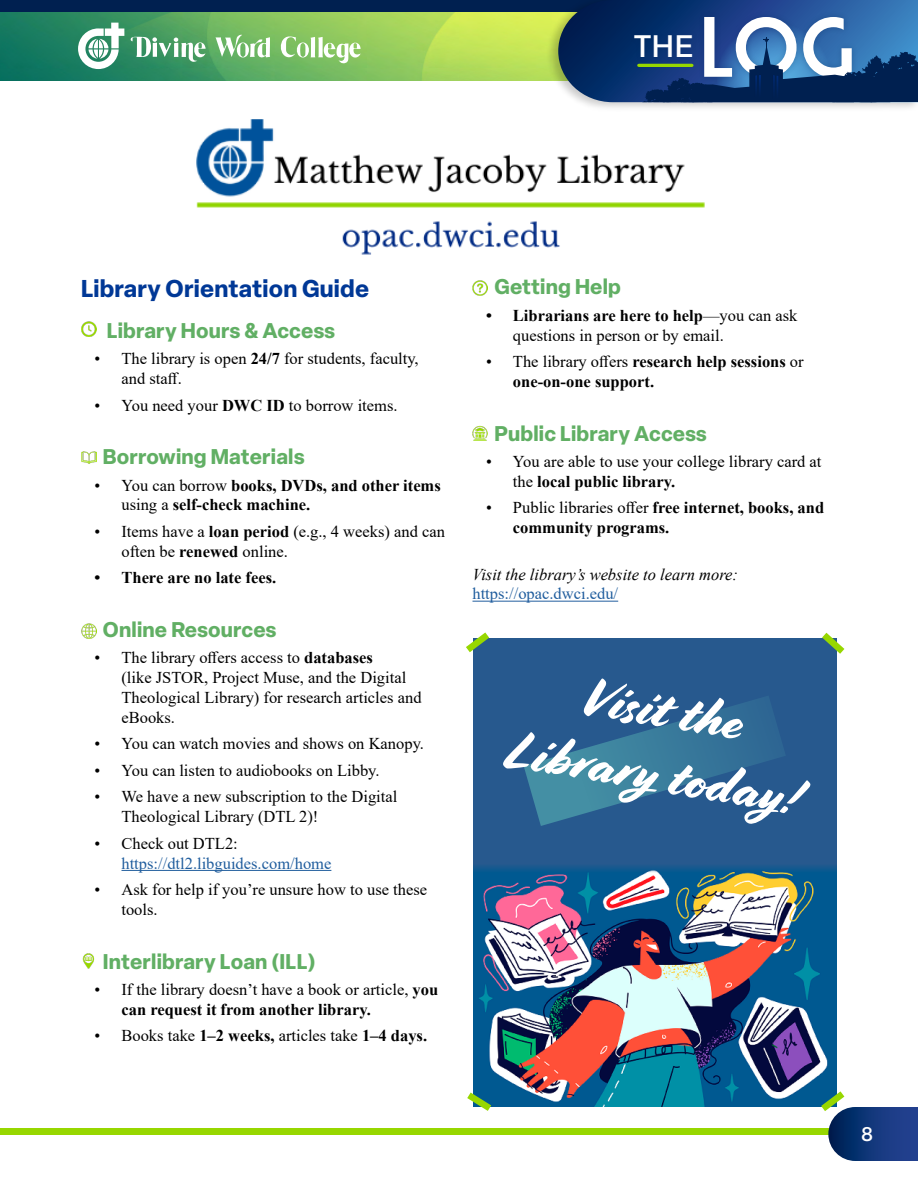
<style>
.page{position:relative;width:918px;height:1188px;background:#fff}
.page>*{position:absolute;margin:0;border:0;box-sizing:border-box;transform-origin:0 0}
.t1{font:75.45px "Moderna";color:#fff}
.t2{font:54px/64.8px "Cortado";color:#fff;text-align:center}
.t3{font:500 30.6px "Elza";color:#fff}
.t4{font:700 24px "Elza";letter-spacing:.01em;color:#003896}
.t5{font:700 21px "Elza";letter-spacing:.01em;color:#61af64}
.t6{font:500 19.5px "Elza";color:#fff}
.t7{font:16.5px/19.8px "Times New Roman";color:#000}
.t8{font:700 16.5px/19.8px "Times New Roman";color:#000}
.t9{font:16.5px "Times New Roman";color:#215e9e}
.t10{font:italic 16.5px "Times New Roman";color:#000}
.s1{font-weight:700}
.s2{font-weight:400}
</style>
<div class="page">
<div style="left:0;top:1128px;width:918px;height:7px;background:#97d700"></div>
<div style="left:0;top:0;width:636px;height:22px;background:#002050"></div>
<img style="left:0;top:13px;width:545px;height:68px">
<svg style="left:78px;top:23px;width:46px;height:46px"></svg>
<svg style="left:280px;top:36px;width:81px;height:28px"></svg>
<svg style="left:215px;top:35px;width:55px;height:23px"></svg>
<svg style="left:131px;top:37px;width:75px;height:25px"></svg>
<div style="left:545px;top:0;width:373px;height:112px;background:#000;opacity:.21"></div>
<svg style="left:558px;top:0;width:360px;height:112px;background:#2f5687"></svg>
<img style="left:196px;top:120px;width:509px;height:135px">
<hr style="left:122px;top:870px;width:209px;height:1px;background:#215e9e">
<hr style="left:472px;top:601px;width:146px;height:1px;background:#215e9e">
<img style="left:81px;top:322px;width:15px;height:15px">
<img style="left:81px;top:451px;width:15px;height:13px">
<img style="left:81px;top:623px;width:15px;height:15px">
<img style="left:82px;top:953px;width:13px;height:15px">
<img style="left:472px;top:280px;width:16px;height:15px">
<img style="left:472px;top:426px;width:16px;height:15px">
<div style="left:473px;top:638px;width:363px;height:469px;background:#27598e"></div>
<img style="left:473px;top:866px;width:363px;height:241px">
<svg style="left:524px;top:696px;width:261px;height:130px"></svg>
<svg style="left:822px;top:633px;width:22px;height:21px"></svg>
<svg style="left:466px;top:633px;width:23px;height:19px"></svg>
<svg style="left:467px;top:1093px;width:24px;height:18px"></svg>
<svg style="left:821px;top:1091px;width:97px;height:70px"></svg>
<h3 class="t3" style="left:634px;top:25px;width:61px">THE</h3>
<h1 class="t1" style="left:699px;top:-1px;width:154px">LOG</h1>
<h3 class="t4" style="left:81px;top:271px;width:290px">Library Orientation Guide</h3>
<p class="t5" style="left:107px;top:315px;width:230px">Library Hours &amp; Access</p>
<p class="t7" style="left:121px;top:348px;width:299px;text-indent:-27px">• The library is open <span class="s1">24/7</span> for students, faculty, and staff.</p>
<p class="t7" style="left:94px;top:395px;width:305px">• You need your <span class="s1">DWC ID</span> to borrow items.</p>
<p class="t5" style="left:103px;top:442px;width:203px">Borrowing Materials</p>
<p class="t8" style="left:121px;top:475px;width:321px;text-indent:-27px"><span class="s2">• You can borrow</span> books, DVDs, and other items <span class="s2">using a</span> self-check machine.</p>
<p class="t7" style="left:121px;top:521px;width:325px;text-indent:-27px">• Items have a <span class="s1">loan period</span> (e.g., 4 weeks) and can often be <span class="s1">renewed</span> online.</p>
<p class="t8" style="left:94px;top:567px;width:183px">• There are no late fees.</p>
<p class="t5" style="left:103px;top:614px;width:175px">Online Resources</p>
<p class="t7" style="left:121px;top:647px;width:302px;text-indent:-27px">• The library offers access to <span class="s1">databases<br></span>(like JSTOR, Project Muse, and the Digital Theological Library) for research articles and eBooks.</p>
<p class="t7" style="left:94px;top:733px;width:331px">• You can watch movies and shows on Kanopy.</p>
<p class="t7" style="left:94px;top:760px;width:287px">• You can listen to audiobooks on Libby.</p>
<p class="t7" style="left:121px;top:787px;width:277px;text-indent:-27px">• We have a new subscription to the Digital<br>Theological Library (DTL 2)!</p>
<p class="t7" style="left:94px;top:833px;width:145px">• Check out DTL2:</p>
<p class="t9" style="left:121px;top:851px;width:211px">https://dtl2.libguides.com/home</p>
<p class="t7" style="left:121px;top:879px;width:307px;text-indent:-27px">• Ask for help if you’re unsure how to use these tools.</p>
<p class="t5" style="left:103px;top:946px;width:214px">Interlibrary Loan (ILL)</p>
<p class="t7" style="left:121px;top:979px;width:318px;text-indent:-27px">• If the library doesn’t have a book or article, <span class="s1">you can request it from another library.</span></p>
<p class="t7" style="left:94px;top:1025px;width:334px">• Books take <span class="s1">1–2 weeks,</span> articles take <span class="s1">1–4 days.</span></p>
<p class="t5" style="left:494px;top:272px;width:128px">Getting Help</p>
<p class="t7" style="left:513px;top:305px;width:286px;text-indent:-27px"><span class="s1">• Librarians are here to help</span>—you can ask questions in person or by email.</p>
<p class="t8" style="left:513px;top:351px;width:292px;text-indent:-27px"><span class="s2">• The library offers</span> research help sessions <span class="s2">or </span>one-on-one support.</p>
<p class="t5" style="left:494px;top:418px;width:214px">Public Library Access</p>
<p class="t7" style="left:513px;top:451px;width:310px;text-indent:-27px">• You are able to use your college library card at the <span class="s1">local public library.</span></p>
<p class="t8" style="left:513px;top:498px;width:313px;text-indent:-27px"><span class="s2">• Public libraries offer</span> free internet, books, and community programs.</p>
<p class="t10" style="left:472px;top:563px;width:267px">Visit the library’s website to learn more:</p>
<p class="t9" style="left:472px;top:582px;width:147px">https://opac.dwci.edu/</p>
<h2 class="t2" style="left:521px;top:655px;width:297px;rotate:9deg">Visit the<br>Library today!</h2>
<p class="t6" style="left:861px;top:1121px;width:13px">8</p>
</div>
